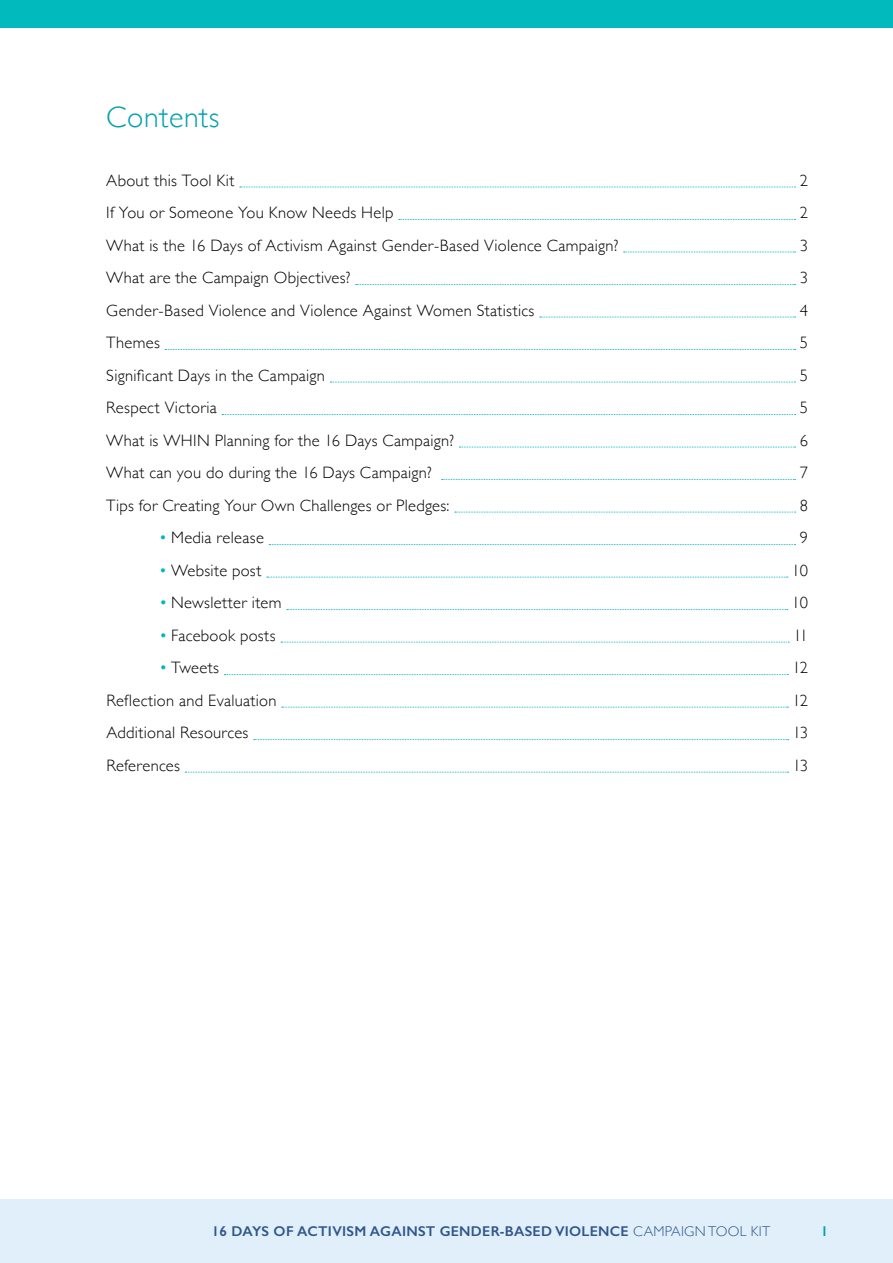
<style>
.page{position:relative;width:893px;height:1263px;background:#fff}
.page>*{position:absolute;margin:0;border:0;box-sizing:border-box;transform-origin:0 0}
.t1{font:300 30px "Gill Sans";letter-spacing:.02em;color:#00a0af}
.t2{font:300 16.5px "Gill Sans";letter-spacing:.02em;color:#000}
.t3{font:600 14.25px "Gill Sans";letter-spacing:.02em;color:#30578a}
.t4{font:600 14.25px "Gill Sans";color:#00a0af}
.s1{font-weight:400;color:#00b8ba}
.s2{font-weight:300}
</style>
<div class="page">
<div style="left:1px;top:1199px;width:892px;height:64px;background:#e0effa"></div>
<hr style="left:0;top:1199px;width:1px;height:64px;background:#e0effa">
<div style="left:0;top:0;width:893px;height:28px;background:#00babd"></div>
<svg style="left:240px;top:187px;width:555px;height:1px"></svg>
<svg style="left:399px;top:219px;width:396px;height:1px"></svg>
<svg style="left:624px;top:252px;width:172px;height:1px"></svg>
<svg style="left:356px;top:284px;width:439px;height:1px"></svg>
<svg style="left:540px;top:317px;width:255px;height:1px"></svg>
<svg style="left:165px;top:349px;width:630px;height:1px"></svg>
<svg style="left:330px;top:382px;width:465px;height:1px"></svg>
<svg style="left:222px;top:414px;width:573px;height:1px"></svg>
<svg style="left:459px;top:447px;width:336px;height:1px"></svg>
<svg style="left:442px;top:479px;width:353px;height:1px"></svg>
<svg style="left:455px;top:512px;width:340px;height:1px"></svg>
<svg style="left:269px;top:544px;width:526px;height:1px"></svg>
<svg style="left:267px;top:577px;width:521px;height:1px"></svg>
<svg style="left:287px;top:609px;width:501px;height:1px"></svg>
<svg style="left:281px;top:642px;width:508px;height:1px"></svg>
<svg style="left:224px;top:674px;width:564px;height:1px"></svg>
<svg style="left:282px;top:707px;width:506px;height:1px"></svg>
<svg style="left:254px;top:739px;width:535px;height:1px"></svg>
<svg style="left:185px;top:772px;width:604px;height:1px"></svg>
<h1 class="t1" style="left:106px;top:94px;width:115px">Contents</h1>
<p class="t2" style="left:106px;top:167px;width:130px">About this Tool Kit</p>
<p class="t2" style="left:800px;top:167px;width:10px">2</p>
<p class="t2" style="left:106px;top:200px;width:289px">If You or Someone You Know Needs Help</p>
<p class="t2" style="left:800px;top:200px;width:10px">2</p>
<p class="t2" style="left:106px;top:232px;width:514px">What is the 16 Days of Activism Against Gender-Based Violence Campaign?</p>
<p class="t2" style="left:800px;top:232px;width:10px">3</p>
<p class="t2" style="left:106px;top:265px;width:246px">What are the Campaign Objectives?</p>
<p class="t2" style="left:800px;top:265px;width:10px">3</p>
<p class="t2" style="left:106px;top:297px;width:430px">Gender-Based Violence and Violence Against Women Statistics</p>
<p class="t2" style="left:800px;top:297px;width:10px">4</p>
<p class="t2" style="left:106px;top:330px;width:55px">Themes</p>
<p class="t2" style="left:800px;top:330px;width:10px">5</p>
<p class="t2" style="left:106px;top:362px;width:220px">Significant Days in the Campaign</p>
<p class="t2" style="left:800px;top:362px;width:10px">5</p>
<p class="t2" style="left:106px;top:395px;width:112px">Respect Victoria</p>
<p class="t2" style="left:800px;top:395px;width:10px">5</p>
<p class="t2" style="left:106px;top:427px;width:349px">What is WHIN Planning for the 16 Days Campaign?</p>
<p class="t2" style="left:800px;top:427px;width:10px">6</p>
<p class="t2" style="left:106px;top:460px;width:327px">What can you do during the 16 Days Campaign?</p>
<p class="t2" style="left:800px;top:460px;width:10px">7</p>
<p class="t2" style="left:106px;top:492px;width:345px">Tips for Creating Your Own Challenges or Pledges:</p>
<p class="t2" style="left:800px;top:492px;width:10px">8</p>
<p class="t2" style="left:160px;top:525px;width:105px"><span class="s1">•</span> Media release</p>
<p class="t2" style="left:800px;top:525px;width:10px">9</p>
<p class="t2" style="left:160px;top:557px;width:103px"><span class="s1">•</span> Website post</p>
<p class="t2" style="left:792px;top:557px;width:17px">10</p>
<p class="t2" style="left:160px;top:590px;width:123px"><span class="s1">•</span> Newsletter item</p>
<p class="t2" style="left:792px;top:590px;width:17px">10</p>
<p class="t2" style="left:160px;top:622px;width:117px"><span class="s1">•</span> Facebook posts</p>
<p class="t2" style="left:793px;top:622px;width:16px">11</p>
<p class="t2" style="left:160px;top:655px;width:60px"><span class="s1">•</span> Tweets</p>
<p class="t2" style="left:792px;top:655px;width:17px">12</p>
<p class="t2" style="left:106px;top:687px;width:172px">Reflection and Evaluation</p>
<p class="t2" style="left:792px;top:687px;width:17px">12</p>
<p class="t2" style="left:106px;top:720px;width:144px">Additional Resources</p>
<p class="t2" style="left:793px;top:720px;width:17px">13</p>
<p class="t2" style="left:106px;top:752px;width:75px">References</p>
<p class="t2" style="left:793px;top:752px;width:17px">13</p>
<p class="t3" style="left:212px;top:1223px;width:560px">16 DAYS OF ACTIVISM AGAINST GENDER-BASED VIOLENCE <span class="s2">CAMPAIGN TOOL KIT</span></p>
<p class="t4" style="left:821px;top:1223px;width:9px">1</p>
</div>
